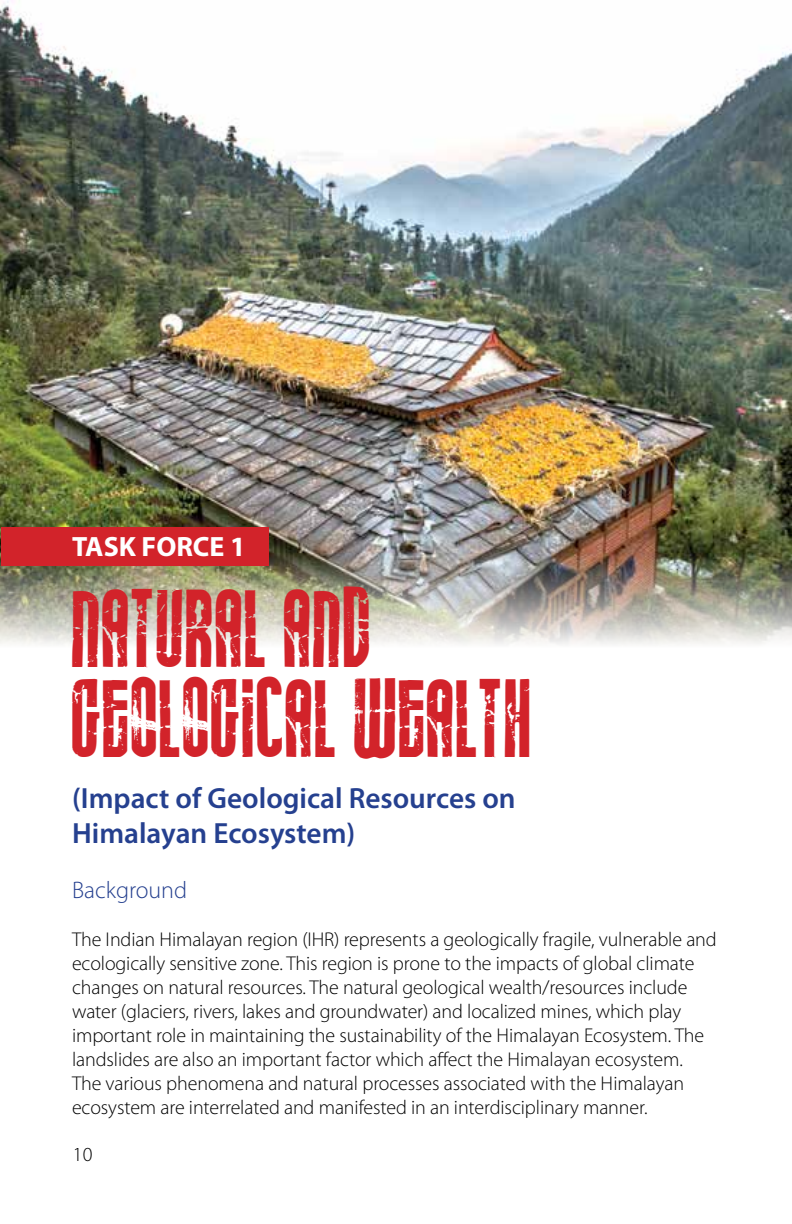
<style>
.page{position:relative;width:792px;height:1224px;background:#fff}
.page>*{position:absolute;margin:0;border:0;box-sizing:border-box;transform-origin:0 0}
.t1{font:36px "Rockit";color:#d2232a}
.t2{font:600 29.2px/35.2px "Myriad Pro";color:#25408f}
.t3{font:700 28px "Myriad Pro";color:#fff}
.t4{font:300 24px "Myriad Pro";color:#25408f}
.t5{font:300 20px/24px "Myriad Pro";letter-spacing:-.005em;color:#000}
</style>
<div class="page">
<img style="left:0;top:0;width:792px;height:644px">
<div style="left:1px;top:527px;width:267px;height:39px;background:#d2232a"></div>
<h3 class="t3" style="left:72px;top:528px;width:175px">TASK FORCE 1</h3>
<h1 class="t1" style="left:72px;top:633px;width:302px">NATURAL AND</h1>
<h1 class="t1" style="left:72px;top:723px;width:462px">GEOLOGICAL WEALTH</h1>
<h2 class="t2" style="left:72px;top:780px;width:445px">(Impact of Geological Resources on<br>Himalayan Ecosystem)</h2>
<p class="t4" style="left:72px;top:876px;width:117px">Background</p>
<p class="t5" style="left:72px;top:927px;width:646px">The Indian Himalayan region (IHR) represents a geologically fragile, vulnerable and ecologically sensitive zone. This region is prone to the impacts of global climate changes on natural resources. The natural geological wealth/resources include water (glaciers, rivers, lakes and groundwater) and localized mines, which play important role in maintaining the sustainability of the Himalayan Ecosystem. The landslides are also an important factor which affect the Himalayan ecosystem.<br>The various phenomena and natural processes associated with the Himalayan ecosystem are interrelated and manifested in an interdisciplinary manner.</p>
<p class="t5" style="left:73px;top:1142px;width:21px">10</p>
</div>
